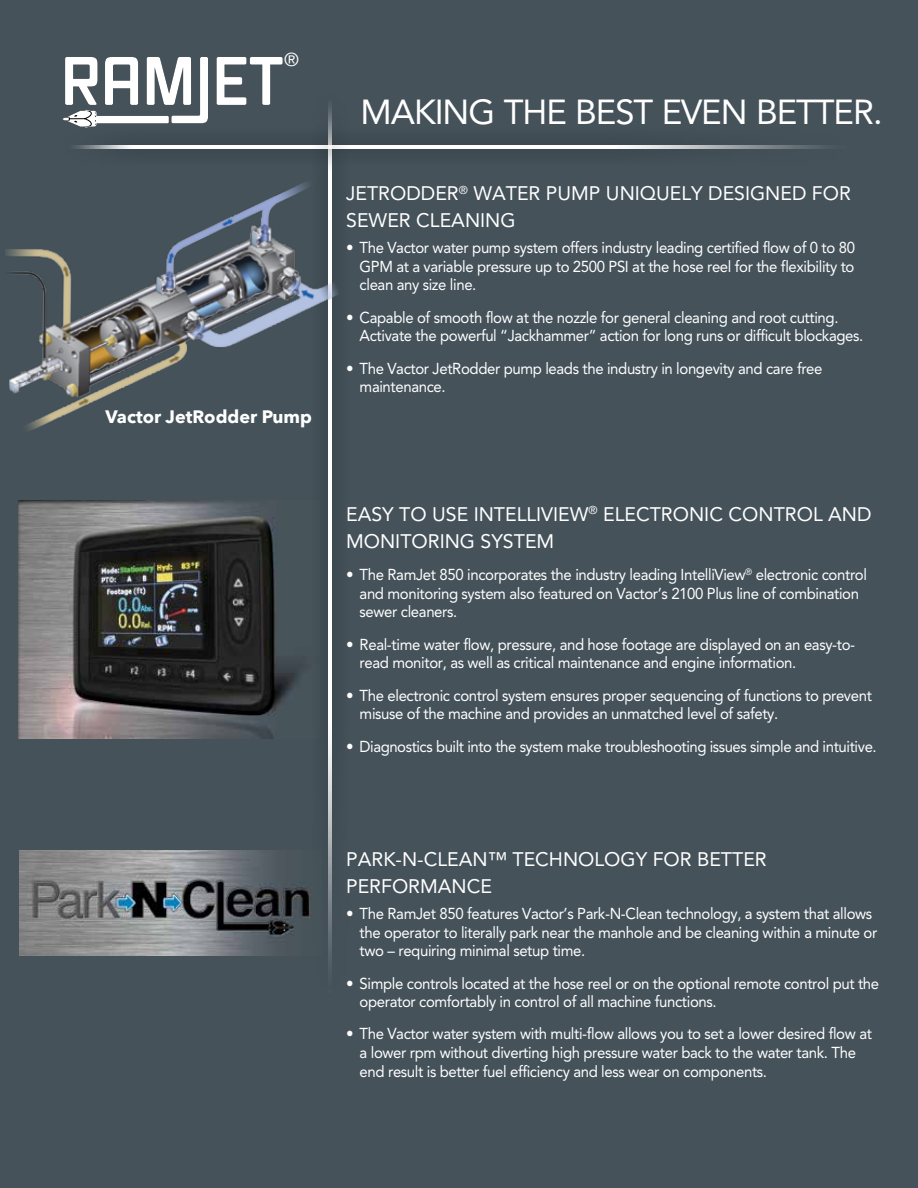
<style>
.page{position:relative;width:918px;height:1188px;background:#45525a}
.page>*{position:absolute;margin:0;border:0;box-sizing:border-box;transform-origin:0 0}
.t1{font:34.5px "Avenir";letter-spacing:-.03em;color:#fff}
.t2{font:19.5px/27px "Avenir";color:#fff}
.t3{font:18.6px "Avenir";color:#fff}
.t4{font:700 18px "Avenir Next";color:#fff}
.t5{font:15.75px/18.8px "Avenir";letter-spacing:-.025em;color:#fff;scale:.95 1}
</style>
<div class="page">
<img style="left:18px;top:505px;width:285px;height:234px">
<img style="left:20px;top:850px;width:290px;height:106px">
<img style="left:367px;top:146px;width:458px;height:3px">
<img style="left:329px;top:106px;width:3px;height:861px">
<svg style="left:217px;top:57px;width:66px;height:48px"></svg>
<svg style="left:63px;top:57px;width:145px;height:70px"></svg>
<img style="left:5px;top:132px;width:362px;height:373px">
<p class="t3" style="left:284px;top:49px;width:16px">®</p>
<p class="t4" style="left:105px;top:401px;width:208px">Vactor JetRodder Pump</p>
<h1 class="t1" style="left:361px;top:92px;width:524px">MAKING THE BEST EVEN BETTER.</h1>
<p class="t2" style="left:346px;top:180px;width:506px">JETRODDER<sup>®</sup> WATER PUMP UNIQUELY DESIGNED FOR<br>SEWER CLEANING</p>
<p class="t5" style="left:360px;top:238px;width:523px;text-align:justify;text-indent:-13px">• The Vactor water pump system offers industry leading certified flow of 0 to 80<br>GPM at a variable pressure up to 2500 PSI at the hose reel for the flexibility to clean any size line.</p>
<p class="t5" style="left:360px;top:308px;width:532px;text-indent:-13px">• Capable of smooth flow at the nozzle for general cleaning and root cutting.<br>Activate the powerful “Jackhammer” action for long runs or difficult blockages.</p>
<p class="t5" style="left:360px;top:359px;width:489px;text-indent:-13px">• The Vactor JetRodder pump leads the industry in longevity and care free maintenance.</p>
<p class="t2" style="left:346px;top:500px;width:527px">EASY TO USE INTELLIVIEW<sup>®</sup> ELECTRONIC CONTROL AND<br>MONITORING SYSTEM</p>
<p class="t5" style="left:360px;top:565px;width:536px;text-indent:-13px">• The RamJet 850 incorporates the industry leading IntelliView<sup>®</sup> electronic control and monitoring system also featured on Vactor’s 2100 Plus line of combination sewer cleaners.</p>
<p class="t5" style="left:360px;top:635px;width:523px;text-indent:-13px">• Real-time water flow, pressure, and hose footage are displayed on an easy-to&shy;read monitor, as well as critical maintenance and engine information.</p>
<p class="t5" style="left:360px;top:686px;width:541px;text-indent:-13px">• The electronic control system ensures proper sequencing of functions to prevent misuse of the machine and provides an unmatched level of safety.</p>
<p class="t5" style="left:346px;top:737px;width:560px">• Diagnostics built into the system make troubleshooting issues simple and intuitive.</p>
<p class="t2" style="left:346px;top:846px;width:422px">PARK-N-CLEAN™ TECHNOLOGY FOR BETTER<br>PERFORMANCE</p>
<p class="t5" style="left:360px;top:904px;width:547px;text-indent:-13px">• The RamJet 850 features Vactor’s Park-N-Clean technology, a system that allows the operator to literally park near the manhole and be cleaning within a minute or two – requiring minimal setup time.</p>
<p class="t5" style="left:360px;top:974px;width:548px;text-indent:-13px">• Simple controls located at the hose reel or on the optional remote control put the operator comfortably in control of all machine functions.</p>
<p class="t5" style="left:360px;top:1025px;width:541px;text-indent:-13px">• The Vactor water system with multi-flow allows you to set a lower desired flow at a lower rpm without diverting high pressure water back to the water tank. The end result is better fuel efficiency and less wear on components.</p>
</div>
